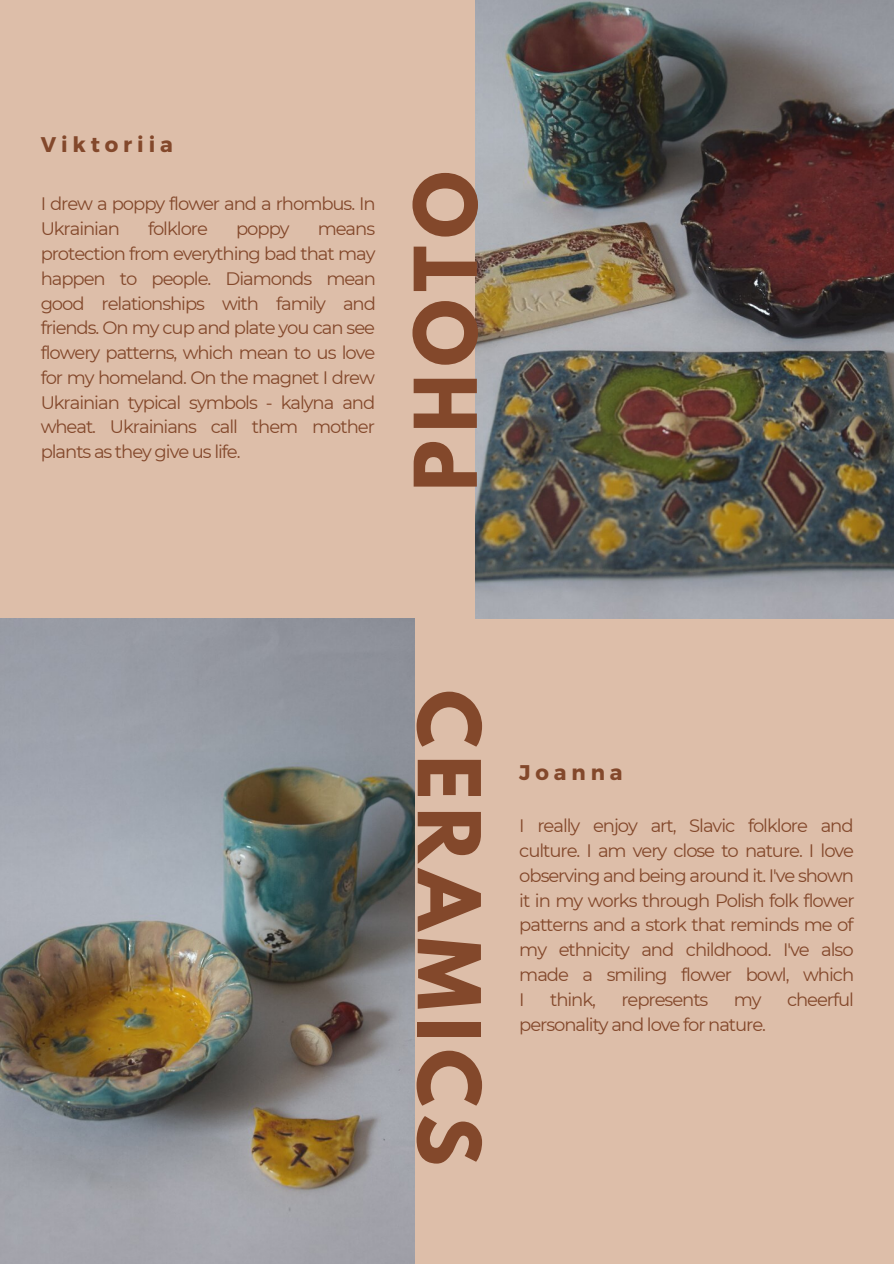
<style>
.page{position:relative;width:894px;height:1264px;background:#fff}
.page>*{position:absolute;margin:0;border:0;box-sizing:border-box;transform-origin:0 0}
.t1{font:700 76.5px "League Spartan";letter-spacing:.1em;color:#83482b}
.t2{font:700 21.15px "Montserrat";letter-spacing:.23em;color:#83482b}
.t3{font:18px/24.8px "Montserrat";letter-spacing:-.06em;color:#83482b;text-align:justify}
</style>
<div class="page">
<div style="left:0;top:0;width:893px;height:1263px;background:#ddbea9"></div>
<img style="left:475px;top:0;width:418px;height:619px">
<img style="left:0;top:618px;width:414px;height:645px">
<p class="t2" style="left:41px;top:130px;width:134px">Viktoriia</p>
<p class="t3" style="left:41px;top:192px;width:336px">I drew a poppy flower and a rhombus. In<br>Ukrainian</p>
<p class="t3" style="left:148px;top:216px;width:61px">folklore</p>
<p class="t3" style="left:236px;top:216px;width:55px">poppy</p>
<p class="t3" style="left:41px;top:216px;width:337px;text-indent:277px">means protection from everything bad that may happen to people. Diamonds mean good relationships with family and friends. On my cup and plate you can see flowery patterns, which mean to us love for my homeland. On the magnet I drew Ukrainian typical symbols - kalyna and wheat. Ukrainians call them mother plants as they give us life.</p>
<h1 class="t1" style="left:408px;top:491px;width:321px;rotate:-90deg">PHOTO</h1>
<h1 class="t1" style="left:486px;top:690px;width:477px;rotate:90deg">CERAMICS</h1>
<p class="t2" style="left:519px;top:759px;width:105px">Joanna</p>
<p class="t3" style="left:519px;top:813px;width:337px">I really enjoy art, Slavic folklore and culture. I am very close to nature. I love observing and being around it. I've shown it in my works through Polish folk flower patterns and a stork that reminds me of my ethnicity and childhood. I've also made a smiling flower bowl, which I</p>
<p class="t3" style="left:550px;top:986px;width:47px">think,</p>
<p class="t3" style="left:621px;top:986px;width:88px">represents</p>
<p class="t3" style="left:733px;top:986px;width:29px">my</p>
<p class="t3" style="left:786px;top:986px;width:68px">cheerful</p>
<p class="t3" style="left:519px;top:1011px;width:248px">personality and love for nature.</p>
</div>
